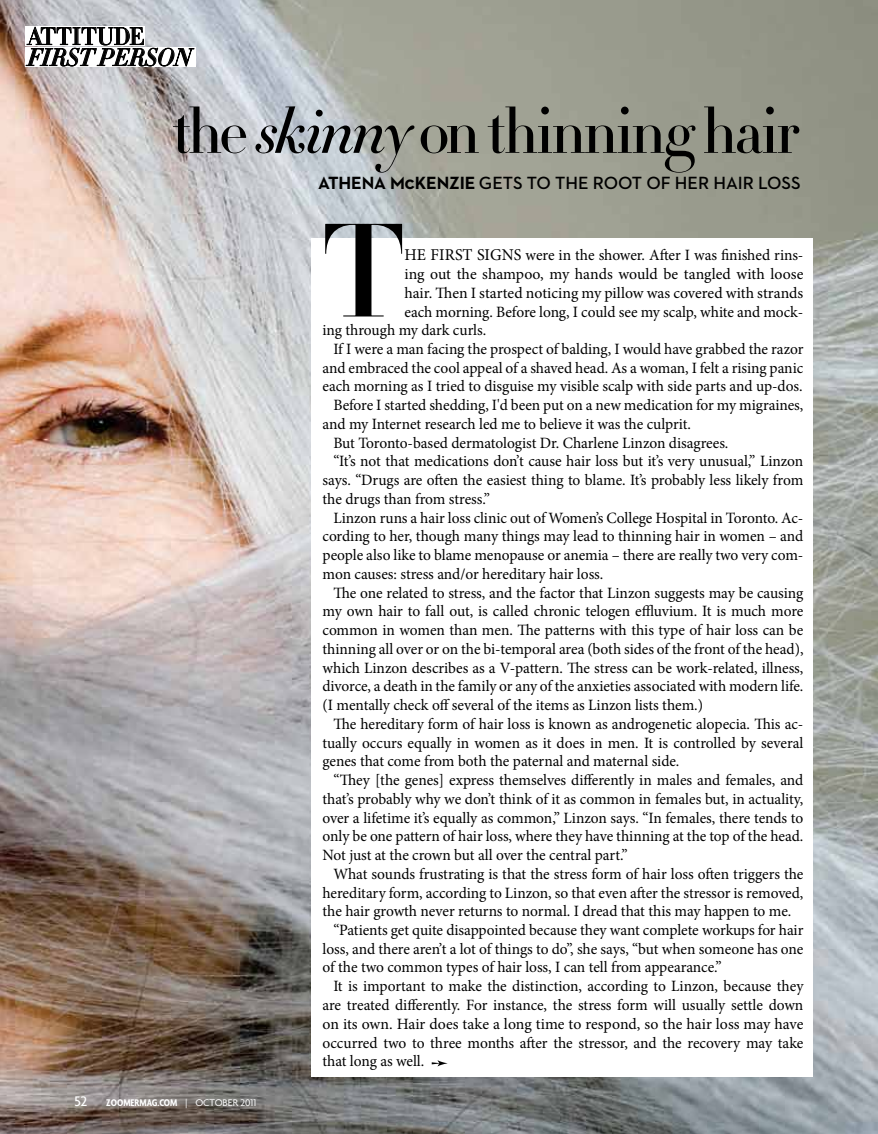
<style>
.page{position:relative;width:878px;height:1134px;background:#fff}
.page>*{position:absolute;margin:0;border:0;box-sizing:border-box;transform-origin:0 0}
.t1{font:500 130.65px "HTF Didot M42";color:#000}
.t2{font:500 63px "HTF Didot M24";letter-spacing:-.03em;color:#000}
.t3{font:italic 500 24px "HTF Didot M24";letter-spacing:-.005em;color:#000}
.t4{font:500 24px "HTF Didot M24";letter-spacing:.015em;color:#000}
.t5{font:600 18px "Neutraface 2 Text";color:#000}
.t6{font:15.75px "Minion Pro";letter-spacing:-.005em;color:#000}
.t7{font:500 15px "Agenda";color:#fff}
.t8{font:700 condensed 10.5px "Agenda";color:#fff}
.s1{font-style:italic}
.s2{font-weight:700}
.s3{font-size:16.5px}
.s4{font-weight:400}
.s5{font-weight:400;font-stretch:normal}
</style>
<div class="page">
<img style="left:0;top:0;width:878px;height:1134px">
<div style="left:312px;top:239px;width:501px;height:838px;background:#fff"></div>
<svg style="left:431px;top:1060px;width:16px;height:7px"></svg>
<div style="left:25px;top:26px;width:120px;height:20px;background:#fff"></div>
<div style="left:25px;top:48px;width:171px;height:19px;background:#fff"></div>
<svg style="left:26px;top:27px;width:168px;height:39px"></svg>
<h3 class="t4" style="left:27px;top:19px;width:118px">Attitude</h3>
<h3 class="t3" style="left:27px;top:39px;width:166px">FIRST PERSON</h3>
<h2 class="t2" style="left:172px;top:85px;width:630px">the<span class="s1">SKINNY</span>on thinning hair</h2>
<p class="t5" style="left:318px;top:171px;width:484px"><span class="s2">ATHENA MCKENZIE</span> GETS TO THE ROOT OF HER HAIR LOSS</p>
<h1 class="t1" style="left:322px;top:177px;width:84px">T</h1>
<p class="t6" style="left:404px;top:245px;width:400px"><span class="s3">he first signs</span> were in the shower. After I was finished rins-</p>
<p class="t6" style="left:404px;top:263px;width:400px">ing out the shampoo, my hands would be tangled with loose</p>
<p class="t6" style="left:404px;top:282px;width:400px">hair. Then I started noticing my pillow was covered with strands</p>
<p class="t6" style="left:404px;top:301px;width:400px">each morning. Before long, I could see my scalp, white and mock-</p>
<p class="t6" style="left:322px;top:320px;width:165px">ing through my dark curls.</p>
<p class="t6" style="left:333px;top:338px;width:471px">If I were a man facing the prospect of balding, I would have grabbed the razor</p>
<p class="t6" style="left:322px;top:357px;width:482px">and embraced the cool appeal of a shaved head. As a woman, I felt a rising panic</p>
<p class="t6" style="left:322px;top:376px;width:481px">each morning as I tried to disguise my visible scalp with side parts and up-dos.</p>
<p class="t6" style="left:333px;top:395px;width:471px">Before I started shedding, I'd been put on a new medication for my migraines,</p>
<p class="t6" style="left:322px;top:413px;width:370px">and my Internet research led me to believe it was the culprit.</p>
<p class="t6" style="left:333px;top:432px;width:396px">But Toronto-based dermatologist Dr. Charlene Linzon disagrees.</p>
<p class="t6" style="left:333px;top:451px;width:471px">“It’s not that medications don’t cause hair loss but it’s very unusual,” Linzon</p>
<p class="t6" style="left:322px;top:470px;width:482px">says. “Drugs are often the easiest thing to blame. It’s probably less likely from</p>
<p class="t6" style="left:322px;top:488px;width:169px">the drugs than from stress.”</p>
<p class="t6" style="left:333px;top:507px;width:471px">Linzon runs a hair loss clinic out of Women’s College Hospital in Toronto. Ac-</p>
<p class="t6" style="left:322px;top:526px;width:482px">cording to her, though many things may lead to thinning hair in women – and</p>
<p class="t6" style="left:322px;top:545px;width:482px">people also like to blame menopause or anemia – there are really two very com-</p>
<p class="t6" style="left:322px;top:563px;width:282px">mon causes: stress and/or hereditary hair loss.</p>
<p class="t6" style="left:333px;top:582px;width:471px">The one related to stress, and the factor that Linzon suggests may be causing</p>
<p class="t6" style="left:322px;top:601px;width:482px">my own hair to fall out, is called chronic telogen effluvium. It is much more</p>
<p class="t6" style="left:322px;top:620px;width:482px">common in women than men. The patterns with this type of hair loss can be</p>
<p class="t6" style="left:322px;top:638px;width:482px">thinning all over or on the bi-temporal area (both sides of the front of the head),</p>
<p class="t6" style="left:322px;top:657px;width:482px">which Linzon describes as a V-pattern. The stress can be work-related, illness,</p>
<p class="t6" style="left:322px;top:676px;width:482px">divorce, a death in the family or any of the anxieties associated with modern life.</p>
<p class="t6" style="left:322px;top:695px;width:382px">(I mentally check off several of the items as Linzon lists them.)</p>
<p class="t6" style="left:333px;top:713px;width:471px">The hereditary form of hair loss is known as androgenetic alopecia. This ac-</p>
<p class="t6" style="left:322px;top:732px;width:482px">tually occurs equally in women as it does in men. It is controlled by several</p>
<p class="t6" style="left:322px;top:751px;width:358px">genes that come from both the paternal and maternal side.</p>
<p class="t6" style="left:333px;top:769px;width:471px">“They [the genes] express themselves differently in males and females, and</p>
<p class="t6" style="left:322px;top:788px;width:482px">that’s probably why we don’t think of it as common in females but, in actuality,</p>
<p class="t6" style="left:322px;top:807px;width:482px">over a lifetime it’s equally as common,” Linzon says. “In females, there tends to</p>
<p class="t6" style="left:322px;top:826px;width:482px">only be one pattern of hair loss, where they have thinning at the top of the head.</p>
<p class="t6" style="left:322px;top:844px;width:306px">Not just at the crown but all over the central part.”</p>
<p class="t6" style="left:333px;top:863px;width:471px">What sounds frustrating is that the stress form of hair loss often triggers the</p>
<p class="t6" style="left:322px;top:882px;width:482px">hereditary form, according to Linzon, so that even after the stressor is removed,</p>
<p class="t6" style="left:322px;top:901px;width:470px">the hair growth never returns to normal. I dread that this may happen to me.</p>
<p class="t6" style="left:333px;top:919px;width:471px">“Patients get quite disappointed because they want complete workups for hair</p>
<p class="t6" style="left:322px;top:938px;width:482px">loss, and there aren’t a lot of things to do”, she says, “but when someone has one</p>
<p class="t6" style="left:322px;top:957px;width:400px">of the two common types of hair loss, I can tell from appearance.”</p>
<p class="t6" style="left:333px;top:976px;width:471px">It is important to make the distinction, according to Linzon, because they</p>
<p class="t6" style="left:322px;top:994px;width:482px">are treated differently. For instance, the stress form will usually settle down</p>
<p class="t6" style="left:322px;top:1013px;width:482px">on its own. Hair does take a long time to respond, so the hair loss may have</p>
<p class="t6" style="left:322px;top:1032px;width:482px">occurred two to three months after the stressor, and the recovery may take</p>
<p class="t6" style="left:322px;top:1051px;width:103px">that long as well.</p>
<p class="t7" style="left:74px;top:1093px;width:15px">52</p>
<p class="t8" style="left:106px;top:1097px;width:151px">ZOOMERMAG.COM <span class="s4">|</span> <span class="s5">OCTOBER 2011</span></p>
</div>
